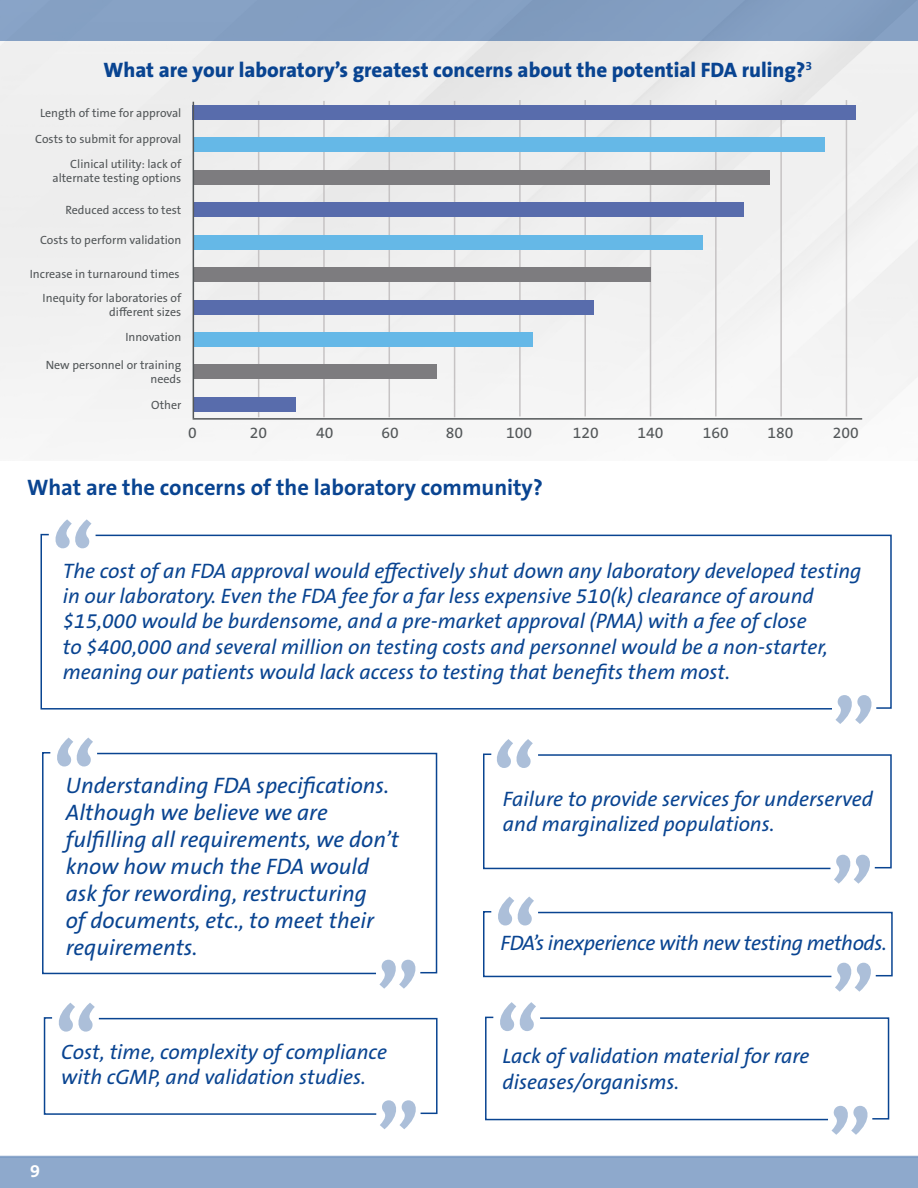
<style>
.page{position:relative;width:918px;height:1188px;background:#fff}
.page>*{position:absolute;margin:0;border:0;box-sizing:border-box;transform-origin:0 0}
.t1{font:italic 22.5px/27px "The Sans B W5 Plain";color:#094491}
.t2{font:700 22.5px "The Sans B W7";color:#094491}
.t3{font:italic 21px/25.2px "The Sans B W5 Plain";color:#094491}
.t4{font:800 21px "The Sans B W8";color:#094491}
.t5{font:italic 21px "The Sans B W5 Plain";letter-spacing:-.02em;color:#094491}
.t6{font:700 18px "The Sans B W7";color:#fff}
.t7{font:15.75px "The Sans B W5 Plain";color:#535759}
.t8{font:12px/13.5px "The Sans B W5 Plain";color:#535759;text-align:right}
</style>
<div class="page">
<div style="left:0;top:40px;width:918px;height:398px;background:#f0f0f0"></div>
<hr style="left:0;top:1156px;width:918px;height:1px;background:#094491">
<svg style="left:379px;top:974px;width:36px;height:15px"></svg>
<div style="left:0;top:0;width:918px;height:40px;background:#84a0c3"></div>
<svg style="left:58px;top:738px;width:35px;height:13px"></svg>
<div style="left:0;top:1157px;width:918px;height:31px;background:#8ea9cc"></div>
<svg style="left:378px;top:752px;width:60px;height:222px"></svg>
<svg style="left:42px;top:751px;width:336px;height:224px"></svg>
<svg style="left:835px;top:710px;width:36px;height:14px"></svg>
<svg style="left:57px;top:519px;width:35px;height:14px"></svg>
<svg style="left:833px;top:534px;width:59px;height:176px"></svg>
<svg style="left:40px;top:533px;width:793px;height:177px"></svg>
<svg style="left:483px;top:739px;width:409px;height:145px"></svg>
<svg style="left:43px;top:1003px;width:395px;height:126px"></svg>
<svg style="left:485px;top:1002px;width:405px;height:133px"></svg>
<svg style="left:483px;top:897px;width:410px;height:95px"></svg>
<hr style="left:258px;top:101px;width:1px;height:316px;background:#c6c3c4">
<hr style="left:323px;top:101px;width:2px;height:316px;background:#c6c3c4">
<hr style="left:389px;top:101px;width:1px;height:316px;background:#c6c3c4">
<hr style="left:454px;top:101px;width:1px;height:316px;background:#c6c3c4">
<hr style="left:584px;top:100px;width:2px;height:316px;background:#c6c3c4">
<hr style="left:780px;top:100px;width:2px;height:316px;background:#c6c3c4">
<hr style="left:846px;top:100px;width:1px;height:316px;background:#c6c3c4">
<hr style="left:650px;top:100px;width:1px;height:316px;background:#c6c3c4">
<hr style="left:715px;top:100px;width:2px;height:316px;background:#c6c3c4">
<hr style="left:519px;top:100px;width:2px;height:316px;background:#c6c3c4">
<hr style="left:193px;top:418px;width:669px;height:2px;background:#535759">
<div style="left:193px;top:105px;width:663px;height:14px;background:#586cac"></div>
<div style="left:193px;top:267px;width:458px;height:15px;background:#7d7c7f"></div>
<div style="left:193px;top:138px;width:632px;height:14px;background:#65b8e7"></div>
<div style="left:193px;top:300px;width:401px;height:14px;background:#586cac"></div>
<div style="left:193px;top:170px;width:577px;height:14px;background:#7d7c7f"></div>
<div style="left:193px;top:332px;width:340px;height:15px;background:#65b8e7"></div>
<div style="left:193px;top:203px;width:551px;height:14px;background:#586cac"></div>
<div style="left:193px;top:365px;width:244px;height:14px;background:#7d7c7f"></div>
<div style="left:193px;top:235px;width:510px;height:14px;background:#65b8e7"></div>
<div style="left:193px;top:397px;width:103px;height:15px;background:#586cac"></div>
<hr style="left:193px;top:102px;width:1px;height:316px;background:#535759">
<p class="t4" style="left:103px;top:57px;width:710px">What are your laboratory’s greatest concerns about the potential FDA ruling?<sup>3</sup></p>
<p class="t8" style="left:40px;top:106px;width:143px">Length of time for approval</p>
<p class="t8" style="left:35px;top:133px;width:148px">Costs to submit for approval</p>
<p class="t8" style="left:52px;top:157px;width:130px">Clinical utility: lack of alternate testing options</p>
<p class="t8" style="left:65px;top:203px;width:117px">Reduced access to test</p>
<p class="t8" style="left:40px;top:233px;width:143px">Costs to perform validation</p>
<p class="t8" style="left:30px;top:267px;width:151px">Increase in turnaround times</p>
<p class="t8" style="left:43px;top:291px;width:140px">Inequity for laboratories of different sizes</p>
<p class="t8" style="left:125px;top:331px;width:58px">Innovation</p>
<p class="t8" style="left:46px;top:358px;width:137px">New personnel or training needs</p>
<p class="t8" style="left:151px;top:398px;width:32px">Other</p>
<p class="t7" style="left:188px;top:422px;width:10px">0</p>
<p class="t7" style="left:250px;top:422px;width:19px">20</p>
<p class="t7" style="left:316px;top:422px;width:19px">40</p>
<p class="t7" style="left:381px;top:422px;width:19px">60</p>
<p class="t7" style="left:446px;top:422px;width:19px">80</p>
<p class="t7" style="left:506px;top:422px;width:27px">100</p>
<p class="t7" style="left:573px;top:422px;width:27px">120</p>
<p class="t7" style="left:638px;top:422px;width:27px">140</p>
<p class="t7" style="left:703px;top:422px;width:27px">160</p>
<p class="t7" style="left:767px;top:422px;width:27px">180</p>
<p class="t7" style="left:833px;top:422px;width:27px">200</p>
<p class="t2" style="left:27px;top:473px;width:518px">What are the concerns of the laboratory community?</p>
<p class="t3" style="left:63px;top:559px;width:800px">The cost of an FDA approval would effectively shut down any laboratory developed testing in our laboratory. Even the FDA fee for a far less expensive 510(k) clearance of around $15,000 would be burdensome, and a pre-market approval (PMA) with a fee of close<br>to $400,000 and several million on testing costs and personnel would be a non-starter, meaning our patients would lack access to testing that benefits them most.</p>
<p class="t1" style="left:66px;top:772px;width:335px">Understanding FDA specifications.<br>Although we believe we are fulfilling all requirements, we don’t know how much the FDA would ask for rewording, restructuring<br>of documents, etc., to meet their requirements.</p>
<p class="t3" style="left:503px;top:787px;width:372px">Failure to provide services for underserved and marginalized populations.</p>
<p class="t5" style="left:501px;top:931px;width:388px">FDA’s inexperience with new testing methods.</p>
<p class="t3" style="left:61px;top:1040px;width:327px">Cost, time, complexity of compliance with cGMP, and validation studies.</p>
<p class="t3" style="left:503px;top:1044px;width:309px">Lack of validation material for rare diseases/organisms.</p>
<p class="t6" style="left:30px;top:1159px;width:11px">9</p>
</div>
